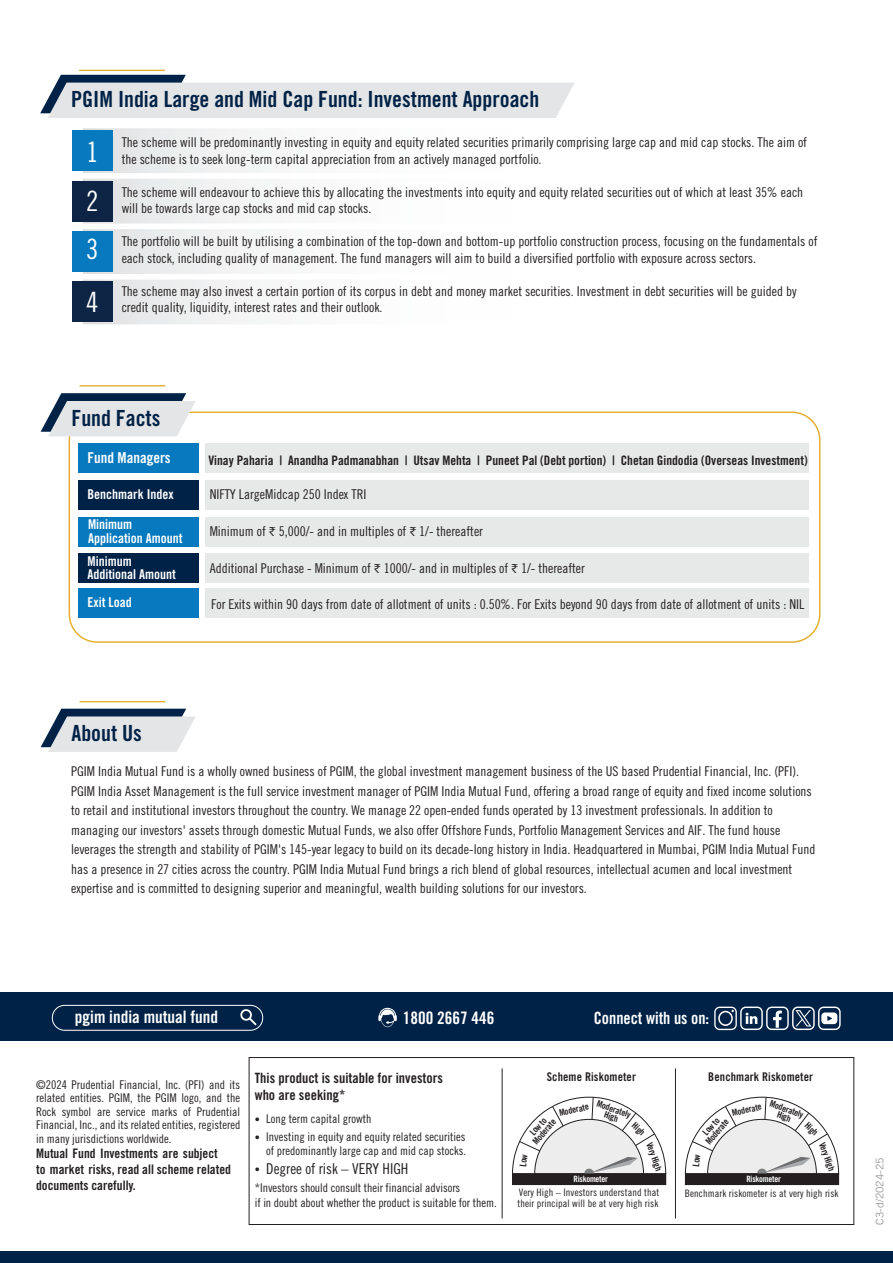
<style>
.page{position:relative;width:893px;height:1263px;background:#fff}
.page>*{position:absolute;margin:0;border:0;box-sizing:border-box;transform-origin:0 0}
.t1{font:condensed 28.05px/48.6px "Prudential Modern";color:#fff;text-align:justify}
.t2{font:700 condensed 22.2px "Prudential Modern";color:#002247}
.t3{font:700 condensed 17.25px "Prudential Modern";color:#fff}
.t4{font:700 condensed 16.95px "Prudential Modern";color:#fff;scale:.96 1}
.t5{font:condensed 15px "Prudential Modern";color:#231f20}
.t6{font:700 condensed 15px "Prudential Modern";color:#fff}
.t7{font:700 condensed 14.25px/17px "Prudential Modern";color:#231f20}
.t8{font:condensed 13.5px/19.5px "Prudential Modern";color:#231f20}
.t9{font:700 condensed 13.5px/13.5px "Prudential Modern";color:#fff}
.t10{font:700 condensed 13.05px/15.8px "Prudential Modern";color:#231f20}
.t11{font:condensed 12px/13.5px "Prudential Modern";color:#231f20;text-align:right}
.t12{font:700 condensed 12px "Prudential Modern";letter-spacing:.01em;color:#231f20}
.t13{font:500 10.5px "Prudential Modern";color:#939598}
.t14{font:condensed 10.35px "Prudential Modern";letter-spacing:.01em;color:#231f20}
.t15{font:700 condensed 9.15px/8.1px "Prudential Modern";color:#231f20;text-align:center}
.t16{font:700 condensed 8.7px "Prudential Modern";letter-spacing:-.025em;color:#fff}
.s1{font-family:"Myriad Pro";font-stretch:normal}
.s2{font-size:10.2px}
</style>
<div class="page">
<div style="left:69px;top:411px;width:751px;height:232px;border:2px solid #e4b031;border-radius:28px"></div>
<svg style="left:83px;top:179px;width:178px;height:44px"></svg>
<div style="left:72px;top:181px;width:41px;height:41px;background:#0d2445"></div>
<svg style="left:83px;top:229px;width:178px;height:45px"></svg>
<div style="left:72px;top:231px;width:41px;height:41px;background:#0779be"></div>
<svg style="left:83px;top:280px;width:178px;height:44px"></svg>
<div style="left:72px;top:281px;width:41px;height:41px;background:#0d2445"></div>
<svg style="left:40px;top:70px;width:534px;height:48px"></svg>
<svg style="left:83px;top:128px;width:178px;height:45px"></svg>
<div style="left:72px;top:130px;width:41px;height:41px;background:#0779be"></div>
<svg style="left:41px;top:393px;width:155px;height:43px;background:#bbc2ca"></svg>
<svg style="left:79px;top:385px;width:87px;height:1px"></svg>
<svg style="left:41px;top:709px;width:154px;height:43px;background:#bcc3cb"></svg>
<svg style="left:79px;top:701px;width:87px;height:1px"></svg>
<div style="left:78px;top:443px;width:120px;height:29px;background:#0779be"></div>
<div style="left:205px;top:443px;width:603px;height:29px;background:#e7e8e8"></div>
<div style="left:78px;top:480px;width:120px;height:29px;background:#002247"></div>
<div style="left:205px;top:480px;width:603px;height:29px;background:#e7e8e8"></div>
<div style="left:78px;top:517px;width:120px;height:29px;background:#0779be"></div>
<div style="left:205px;top:517px;width:603px;height:29px;background:#e7e8e8"></div>
<div style="left:78px;top:553px;width:120px;height:29px;background:#002247"></div>
<div style="left:205px;top:553px;width:603px;height:29px;background:#e7e8e8"></div>
<div style="left:78px;top:589px;width:120px;height:29px;background:#0779be"></div>
<div style="left:205px;top:589px;width:603px;height:29px;background:#e7e8e8"></div>
<div style="left:249px;top:1057px;width:605px;height:168px;border:1px solid #231f20"></div>
<hr style="left:502px;top:1068px;width:1px;height:150px;background:#231f20">
<hr style="left:675px;top:1068px;width:1px;height:150px;background:#231f20">
<div style="left:512px;top:1174px;width:154px;height:10px;background:#231f20"></div>
<div style="left:512px;top:1173px;width:154px;height:12px;border:1px solid #231f20"></div>
<div style="left:685px;top:1174px;width:154px;height:10px;background:#231f20"></div>
<div style="left:685px;top:1173px;width:154px;height:12px;border:1px solid #231f20"></div>
<div style="left:0;top:1251px;width:893px;height:12px;background:#002247"></div>
<div style="left:0;top:993px;width:893px;height:48px;background:#002247"></div>
<svg style="left:240px;top:1009px;width:17px;height:16px"></svg>
<div style="left:52px;top:1005px;width:211px;height:26px;border:1px solid #fff;border-radius:12px"></div>
<svg style="left:378px;top:1008px;width:19px;height:19px"></svg>
<svg style="left:714px;top:1006px;width:127px;height:24px"></svg>
<svg style="left:512px;top:1096px;width:154px;height:79px"></svg>
<svg style="left:685px;top:1096px;width:154px;height:79px"></svg>
<h2 class="t2" style="left:71px;top:86px;width:470px">PGIM India Large and Mid Cap Fund: Investment Approach</h2>
<p class="t8" style="left:122px;top:134px;width:687px;line-height:16.5px">The scheme will be predominantly investing in equity and equity related securities primarily comprising large cap and mid cap stocks. The aim of the scheme is to seek long-term capital appreciation from an actively managed portfolio.</p>
<p class="t8" style="left:122px;top:184px;width:683px;line-height:16.5px">The scheme will endeavour to achieve this by allocating the investments into equity and equity related securities out of which at least 35% each will be towards large cap stocks and mid cap stocks.</p>
<p class="t8" style="left:122px;top:233px;width:697px;line-height:16.5px">The portfolio will be built by utilising a combination of the top-down and bottom-up portfolio construction process, focusing on the fundamentals of each stock, including quality of management. The fund managers will aim to build a diversified portfolio with exposure across sectors.</p>
<p class="t8" style="left:122px;top:283px;width:676px;line-height:16.5px">The scheme may also invest a certain portion of its corpus in debt and money market securities. Investment in debt securities will be guided by credit quality, liquidity, interest rates and their outlook.</p>
<h1 class="t1" style="left:86px;top:127px;width:14px">1<br>2<br>3</h1>
<h1 class="t1" style="left:86px;top:277px;width:14px">4</h1>
<h2 class="t2" style="left:71px;top:404px;width:90px">Fund Facts</h2>
<p class="t6" style="left:88px;top:449px;width:85px">Fund Managers</p>
<p class="t9" style="left:87px;top:487px;width:88px">Benchmark Index</p>
<p class="t9" style="left:88px;top:517px;width:96px">Minimum<br>Application Amount</p>
<p class="t9" style="left:87px;top:554px;width:90px">Minimum<br>Additional Amount</p>
<p class="t9" style="left:87px;top:595px;width:46px">Exit Load</p>
<p class="t10" style="left:208px;top:452px;width:601px">Vinay Paharia | Anandha Padmanabhan | Utsav Mehta | Puneet Pal (Debt portion) | Chetan Gindodia (Overseas Investment)</p>
<p class="t8" style="left:210px;top:484px;width:158px">NIFTY LargeMidcap 250 Index TRI</p>
<p class="t8" style="left:210px;top:522px;width:275px">Minimum of <span class="s1">₹</span> 5,000/- and in multiples of <span class="s1">₹</span> 1/- thereafter</p>
<p class="t8" style="left:210px;top:559px;width:377px">Additional Purchase - Minimum of <span class="s1">₹</span> 1000/- and in multiples of <span class="s1">₹</span> 1/- thereafter</p>
<p class="t8" style="left:211px;top:594px;width:595px">For Exits within 90 days from date of allotment of units : 0.50%. For Exits beyond 90 days from date of allotment of units : NIL</p>
<h2 class="t2" style="left:71px;top:720px;width:72px">About Us</h2>
<p class="t8" style="left:71px;top:761px;width:746px">PGIM India Mutual Fund is a wholly owned business of PGIM, the global investment management business of the US based Prudential Financial, Inc. (PFI).<br>PGIM India Asset Management is the full service investment manager of PGIM India Mutual Fund, offering a broad range of equity and fixed income solutions to retail and institutional investors throughout the country. We manage 22 open-ended funds operated by 13 investment professionals. In addition to managing our investors' assets through domestic Mutual Funds, we also offer Offshore Funds, Portfolio Management Services and AIF. The fund house leverages the strength and stability of PGIM's 145-year legacy to build on its decade-long history in India. Headquartered in Mumbai, PGIM India Mutual Fund has a presence in 27 cities across the country. PGIM India Mutual Fund brings a rich blend of global resources, intellectual acumen and local investment expertise and is committed to designing superior and meaningful, wealth building solutions for our investors.</p>
<p class="t3" style="left:75px;top:1006px;width:145px">pgim india mutual fund</p>
<p class="t3" style="left:403px;top:1007px;width:93px">1800 2667 446</p>
<p class="t4" style="left:594px;top:1007px;width:122px">Connect with us on:</p>
<p class="t12" style="left:547px;top:1069px;width:91px">Scheme Riskometer</p>
<p class="t12" style="left:708px;top:1069px;width:106px">Benchmark Riskometer</p>
<p class="t7" style="left:255px;top:1069px;width:190px">This product is suitable for investors who are seeking*</p>
<p class="t11" style="left:255px;top:1112px;width:118px"><span class="s2">•</span> Long term capital growth</p>
<p class="t11" style="left:255px;top:1129px;width:213px;line-height:14.5px"><span class="s2">•</span> Investing in equity and equity related securities of predominantly large cap and mid cap stocks.</p>
<p class="t5" style="left:255px;top:1160px;width:155px"><span class="s2">•</span> Degree of risk – VERY HIGH</p>
<p class="t11" style="left:255px;top:1180px;width:243px;line-height:14.4px;text-align:left">*Investors should consult their financial advisors<br>if in doubt about whether the product is suitable for them.</p>
<p class="t14" style="left:685px;top:1187px;width:155px">Benchmark riskometer is at very high risk</p>
<p class="t11" style="left:36px;top:1077px;width:206px;text-align:justify">©2024 Prudential Financial, Inc. (PFI) and its related entities. PGIM, the PGIM logo, and the Rock symbol are service marks of Prudential Financial, Inc., and its related entities, registered in many jurisdictions worldwide.</p>
<p class="t10" style="left:36px;top:1146px;width:196px">Mutual Fund Investments are subject<br>to market risks, read all scheme related documents carefully.</p>
<p class="t13" style="left:873px;top:1224px;width:69px;rotate:-90deg">C3-d/2024-25</p>
<p class="t15" style="left:599px;top:1099px;width:37px;rotate:19deg">Moderately<br>High</p>
<p class="t15" style="left:771px;top:1099px;width:37px;rotate:19deg">Moderately<br>High</p>
<p class="t15" style="left:558px;top:1109px;width:31px;rotate:-13deg">Moderate</p>
<p class="t15" style="left:731px;top:1109px;width:31px;rotate:-13deg">Moderate</p>
<p class="t15" style="left:525px;top:1135px;width:31px;rotate:-49deg">Low to<br>Moderate</p>
<p class="t15" style="left:698px;top:1135px;width:31px;rotate:-49deg">Low to<br>Moderate</p>
<p class="t15" style="left:636px;top:1121px;width:16px;rotate:44deg">High</p>
<p class="t15" style="left:809px;top:1121px;width:16px;rotate:44deg">High</p>
<p class="t15" style="left:653px;top:1141px;width:31px;rotate:70deg">Very High</p>
<p class="t14" style="left:519px;top:1186px;width:142px">Very High – Investors understand that</p>
<p class="t15" style="left:826px;top:1141px;width:31px;rotate:70deg">Very High</p>
<p class="t16" style="left:574px;top:1174px;width:36px">Riskometer</p>
<p class="t16" style="left:746px;top:1174px;width:36px">Riskometer</p>
<p class="t14" style="left:517px;top:1197px;width:142px">their principal will be at very high risk</p>
</div>
